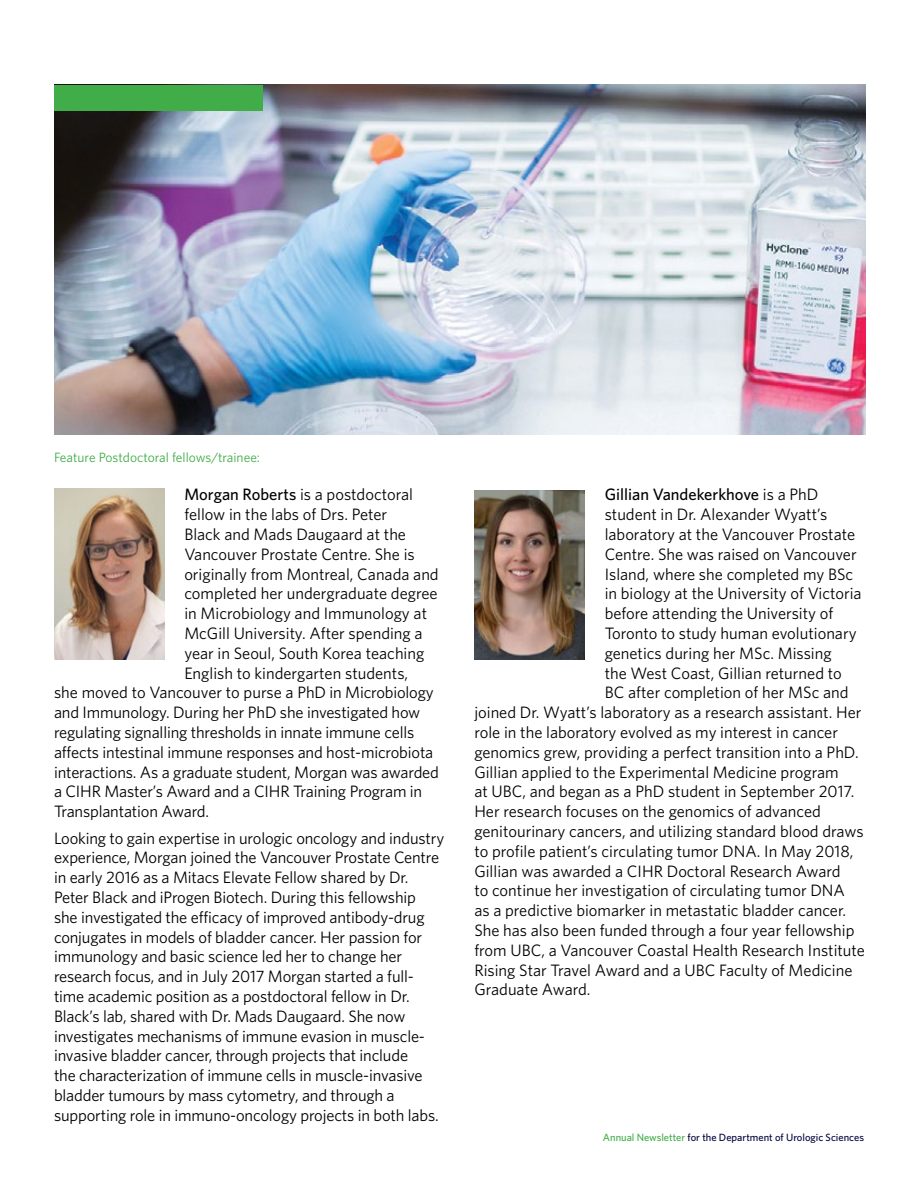
<style>
.page{position:relative;width:918px;height:1188px;background:#fff}
.page>*{position:absolute;margin:0;border:0;box-sizing:border-box;transform-origin:0 0}
.t1{font:16.5px/19.8px "Whitney";letter-spacing:-.01em;color:#000}
.t2{font:500 16.5px "Whitney";color:#000}
.t3{font:13.5px "Whitney";color:#41ad49}
.t4{font:500 10.5px "Whitney";color:#00053e}
.s1{font-weight:500}
.s2{font-weight:400}
.s3{color:#41ad49}
</style>
<div class="page">
<img style="left:54px;top:85px;width:812px;height:349px">
<img style="left:474px;top:490px;width:110px;height:170px">
<img style="left:54px;top:489px;width:110px;height:170px">
<div style="left:54px;top:85px;width:209px;height:26px;background:#41ad49"></div>
<p class="t3" style="left:54px;top:449px;width:208px">Feature Postdoctoral fellows/trainee:</p>
<p class="t1" style="left:184px;top:484px;width:230px"><span class="s1">Morgan Roberts</span> is a postdoctoral</p>
<p class="t1" style="left:184px;top:504px;width:204px">fellow in the labs of Drs. Peter</p>
<p class="t1" style="left:184px;top:524px;width:223px">Black and Mads Daugaard at the</p>
<p class="t1" style="left:184px;top:544px;width:232px">Vancouver Prostate Centre. She is</p>
<p class="t1" style="left:184px;top:564px;width:256px">originally from Montreal, Canada and</p>
<p class="t1" style="left:184px;top:583px;width:255px">completed her undergraduate degree</p>
<p class="t1" style="left:184px;top:603px;width:244px">in Microbiology and Immunology at</p>
<p class="t1" style="left:184px;top:623px;width:240px">McGill University. After spending a</p>
<p class="t1" style="left:184px;top:643px;width:242px">year in Seoul, South Korea teaching</p>
<p class="t1" style="left:184px;top:663px;width:225px">English to kindergarten students,</p>
<p class="t1" style="left:54px;top:682px;width:381px">she moved to Vancouver to purse a PhD in Microbiology</p>
<p class="t1" style="left:54px;top:702px;width:368px">and Immunology. During her PhD she investigated how</p>
<p class="t1" style="left:54px;top:722px;width:362px">regulating signalling thresholds in innate immune cells</p>
<p class="t1" style="left:54px;top:742px;width:381px">affects intestinal immune responses and host-microbiota</p>
<p class="t1" style="left:54px;top:762px;width:386px">interactions. As a graduate student, Morgan was awarded</p>
<p class="t1" style="left:54px;top:781px;width:370px">a CIHR Master’s Award and a CIHR Training Program in</p>
<p class="t1" style="left:54px;top:801px;width:157px">Transplantation Award.</p>
<p class="t1" style="left:54px;top:828px;width:392px">Looking to gain expertise in urologic oncology and industry experience, Morgan joined the Vancouver Prostate Centre in early 2016 as a Mitacs Elevate Fellow shared by Dr.<br>Peter Black and iProgen Biotech. During this fellowship<br>she investigated the efficacy of improved antibody-drug conjugates in models of bladder cancer. Her passion for immunology and basic science led her to change her research focus, and in July 2017 Morgan started a full&shy;time academic position as a postdoctoral fellow in Dr.<br>Black’s lab, shared with Dr. Mads Daugaard. She now investigates mechanisms of immune evasion in muscle&shy;invasive bladder cancer, through projects that include<br>the characterization of immune cells in muscle-invasive bladder tumours by mass cytometry, and through a supporting role in immuno-oncology projects in both labs.</p>
<p class="t2" style="left:605px;top:485px;width:215px">Gillian Vandekerkhove <span class="s2">is a PhD</span></p>
<p class="t1" style="left:605px;top:504px;width:224px">student in Dr. Alexander Wyatt’s</p>
<p class="t1" style="left:605px;top:524px;width:252px">laboratory at the Vancouver Prostate</p>
<p class="t1" style="left:605px;top:544px;width:254px">Centre. She was raised on Vancouver</p>
<p class="t1" style="left:605px;top:564px;width:250px">Island, where she completed my BSc</p>
<p class="t1" style="left:605px;top:583px;width:259px">in biology at the University of Victoria</p>
<p class="t1" style="left:605px;top:603px;width:230px">before attending the University of</p>
<p class="t1" style="left:605px;top:623px;width:253px">Toronto to study human evolutionary</p>
<p class="t1" style="left:605px;top:643px;width:228px">genetics during her MSc. Missing</p>
<p class="t1" style="left:605px;top:663px;width:239px">the West Coast, Gillian returned to</p>
<p class="t1" style="left:605px;top:682px;width:245px">BC after completion of her MSc and</p>
<p class="t1" style="left:474px;top:702px;width:389px">joined Dr. Wyatt’s laboratory as a research assistant. Her</p>
<p class="t1" style="left:474px;top:722px;width:365px">role in the laboratory evolved as my interest in cancer</p>
<p class="t1" style="left:474px;top:742px;width:386px">genomics grew, providing a perfect transition into a PhD.</p>
<p class="t1" style="left:474px;top:762px;width:366px">Gillian applied to the Experimental Medicine program</p>
<p class="t1" style="left:474px;top:781px;width:382px">at UBC, and began as a PhD student in September 2017.</p>
<p class="t1" style="left:474px;top:801px;width:348px">Her research focuses on the genomics of advanced</p>
<p class="t1" style="left:474px;top:821px;width:391px">genitourinary cancers, and utilizing standard blood draws</p>
<p class="t1" style="left:474px;top:841px;width:381px">to profile patient’s circulating tumor DNA. In May 2018,</p>
<p class="t1" style="left:474px;top:861px;width:368px">Gillian was awarded a CIHR Doctoral Research Award</p>
<p class="t1" style="left:474px;top:880px;width:372px">to continue her investigation of circulating tumor DNA</p>
<p class="t1" style="left:474px;top:900px;width:373px">as a predictive biomarker in metastatic bladder cancer.</p>
<p class="t1" style="left:474px;top:920px;width:382px">She has also been funded through a four year fellowship</p>
<p class="t1" style="left:474px;top:940px;width:392px">from UBC, a Vancouver Coastal Health Research Institute</p>
<p class="t1" style="left:474px;top:960px;width:380px">Rising Star Travel Award and a UBC Faculty of Medicine</p>
<p class="t1" style="left:474px;top:979px;width:118px">Graduate Award.</p>
<p class="t4" style="left:603px;top:1132px;width:263px"><span class="s3">Annual Newsletter</span> for the Department of Urologic Sciences</p>
</div>
